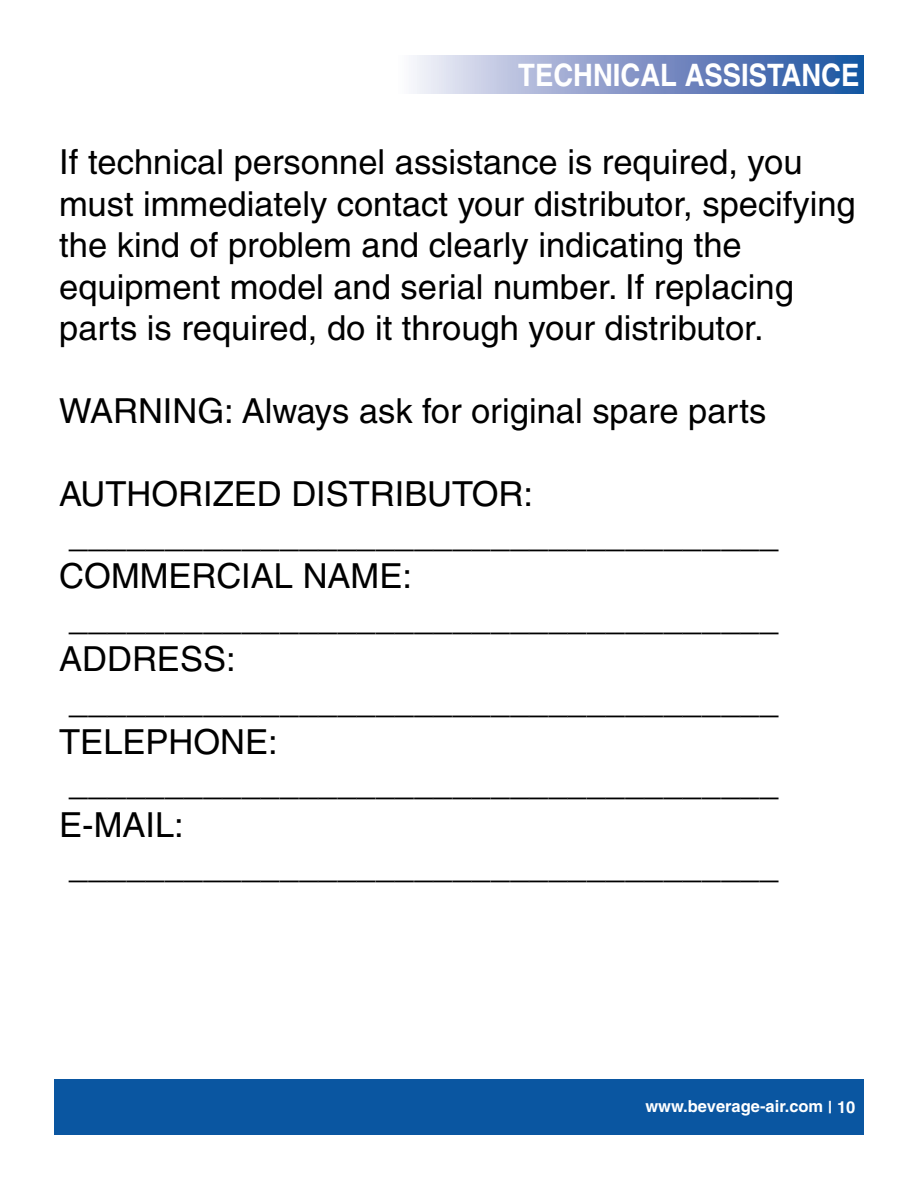
<style>
.page{position:relative;width:918px;height:1188px;background:#fff}
.page>*{position:absolute;margin:0;border:0;box-sizing:border-box;transform-origin:0 0}
.t1{font:34.5px/41.4px "Helvetica";color:#000}
.t2{font:700 30.9px "Helvetica";color:#fff;scale:.89 1}
.t3{font:700 16.5px "Helvetica";color:#fff}
</style>
<div class="page">
<div style="left:396px;top:56px;width:468px;height:37px;background:linear-gradient(to right,#f7eff8,#184a9d)"></div>
<div style="left:54px;top:1079px;width:810px;height:55px;background:#0a56a1"></div>
<p class="t2" style="left:518px;top:56px;width:385px">TECHNICAL ASSISTANCE</p>
<p class="t1" style="left:59px;top:141px;width:798px">If technical personnel assistance is required, you must immediately contact your distributor, specifying the kind of problem and clearly indicating the equipment model and serial number. If replacing parts is required, do it through your distributor.</p>
<p class="t1" style="left:59px;top:390px;width:709px">WARNING: Always ask for original spare parts</p>
<p class="t1" style="left:59px;top:473px;width:721px">AUTHORIZED DISTRIBUTOR: _____________________________________<br>COMMERCIAL NAME: _____________________________________<br>ADDRESS: _____________________________________<br>TELEPHONE: _____________________________________<br>E-MAIL: _____________________________________</p>
<p class="t3" style="left:645px;top:1097px;width:211px">www.beverage-air.com | 10</p>
</div>
